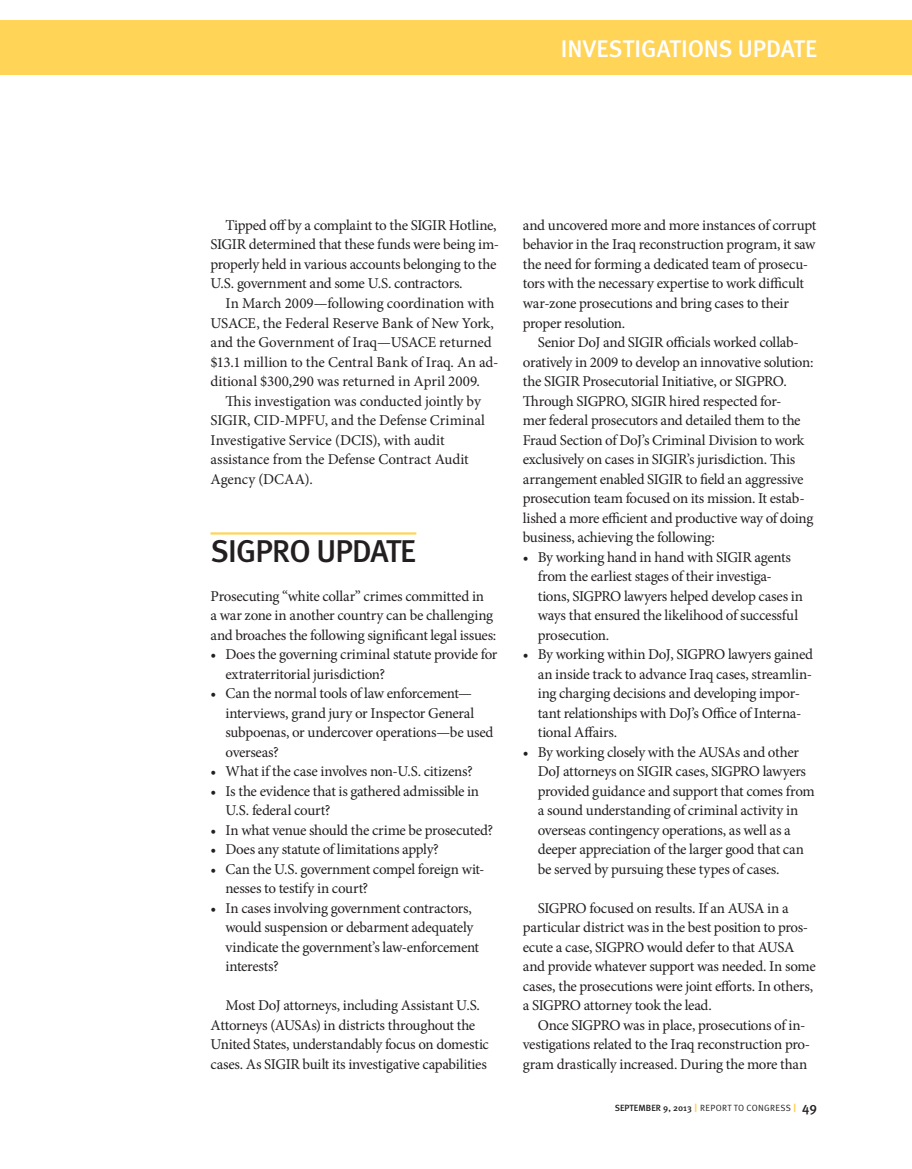
<style>
.page{position:relative;width:912px;height:1169px;background:#fff}
.page>*{position:absolute;margin:0;border:0;box-sizing:border-box;transform-origin:0 0}
.t1{font:500 31.5px "Meta";letter-spacing:-.025em;color:#231f20}
.t2{font:500 24px "Meta";letter-spacing:-.005em;color:#fff}
.t3{font:15px/19.5px "Minion Pro";letter-spacing:-.02em;color:#231f20}
.t4{font:9px "Meta Normal";letter-spacing:.04em;color:#231f20}
.s1{font-family:"Meta";font-weight:500}
.s2{font-family:"Meta";font-weight:500;font-size:12px;color:#ffd457}
.s3{font-family:"Meta";font-weight:500;font-size:13.5px}
</style>
<div class="page">
<div style="left:0;top:21px;width:912px;height:54px;background:#ffd457"></div>
<hr style="left:211px;top:532px;width:205px;height:2px;background:#ffd457">
<h2 class="t2" style="left:561px;top:40px;width:258px">INVESTIGATIONS UPDATE</h2>
<p class="t3" style="left:211px;top:217px;width:290px;text-indent:15px">Tipped off by a complaint to the SIGIR Hotline, SIGIR determined that these funds were being im&shy;properly held in various accounts belonging to the U.S. government and some U.S. contractors.</p>
<p class="t3" style="left:211px;top:295px;width:290px;text-indent:15px">In March 2009—following coordination with USACE, the Federal Reserve Bank of New York, and the Government of Iraq—USACE returned $13.1 million to the Central Bank of Iraq. An ad&shy;ditional $300,290 was returned in April 2009.</p>
<p class="t3" style="left:211px;top:392px;width:276px;text-indent:15px">This investigation was conducted jointly by SIGIR, CID-MPFU, and the Defense Criminal Investigative Service (DCIS), with audit assistance from the Defense Contract Audit Agency (DCAA).</p>
<h1 class="t1" style="left:211px;top:539px;width:207px">SIGPRO UPDATE</h1>
<p class="t3" style="left:211px;top:587px;width:287px">Prosecuting “white collar” crimes committed in<br>a war zone in another country can be challenging and broaches the following significant legal issues:</p>
<p class="t3" style="left:226px;top:646px;width:274px;text-indent:-15px">• Does the governing criminal statute provide for extraterritorial jurisdiction?</p>
<p class="t3" style="left:226px;top:685px;width:269px;text-indent:-15px">• Can the normal tools of law enforcement— interviews, grand jury or Inspector General subpoenas, or undercover operations—be used overseas?</p>
<p class="t3" style="left:211px;top:763px;width:264px">• What if the case involves non-U.S. citizens?</p>
<p class="t3" style="left:226px;top:782px;width:255px;text-indent:-15px">• Is the evidence that is gathered admissible in<br>U.S. federal court?</p>
<p class="t3" style="left:211px;top:821px;width:284px">• In what venue should the crime be prosecuted?</p>
<p class="t3" style="left:211px;top:841px;width:230px">• Does any statute of limitations apply?</p>
<p class="t3" style="left:226px;top:860px;width:261px;text-indent:-15px">• Can the U.S. government compel foreign wit&shy;nesses to testify in court?</p>
<p class="t3" style="left:226px;top:899px;width:255px;text-indent:-15px">• In cases involving government contractors, would suspension or debarment adequately vindicate the government’s law-enforcement interests?</p>
<p class="t3" style="left:211px;top:997px;width:280px;text-indent:15px">Most DoJ attorneys, including Assistant U.S.<br>Attorneys (AUSAs) in districts throughout the United States, understandably focus on domestic cases. As SIGIR built its investigative capabilities</p>
<p class="t3" style="left:523px;top:217px;width:295px">and uncovered more and more instances of corrupt behavior in the Iraq reconstruction program, it saw the need for forming a dedicated team of prosecu&shy;tors with the necessary expertise to work difficult war-zone prosecutions and bring cases to their proper resolution.</p>
<p class="t3" style="left:523px;top:334px;width:292px;text-indent:15px">Senior DoJ and SIGIR officials worked collab&shy;oratively in 2009 to develop an innovative solution: the SIGIR Prosecutorial Initiative, or SIGPRO.<br>Through SIGPRO, SIGIR hired respected for-<br>mer federal prosecutors and detailed them to the Fraud Section of DoJ’s Criminal Division to work exclusively on cases in SIGIR’s jurisdiction. This arrangement enabled SIGIR to field an aggressive prosecution team focused on its mission. It estab&shy;lished a more efficient and productive way of doing business, achieving the following:</p>
<p class="t3" style="left:538px;top:548px;width:267px;text-indent:-15px">• By working hand in hand with SIGIR agents from the earliest stages of their investiga&shy;tions, SIGPRO lawyers helped develop cases in ways that ensured the likelihood of successful prosecution.</p>
<p class="t3" style="left:538px;top:646px;width:277px;text-indent:-15px">• By working within DoJ, SIGPRO lawyers gained an inside track to advance Iraq cases, streamlin&shy;ing charging decisions and developing impor&shy;tant relationships with DoJ’s Office of Interna&shy;tional Affairs.</p>
<p class="t3" style="left:538px;top:743px;width:278px;text-indent:-15px">• By working closely with the AUSAs and other DoJ attorneys on SIGIR cases, SIGPRO lawyers provided guidance and support that comes from a sound understanding of criminal activity in overseas contingency operations, as well as a deeper appreciation of the larger good that can be served by pursuing these types of cases.</p>
<p class="t3" style="left:523px;top:899px;width:294px;text-indent:15px">SIGPRO focused on results. If an AUSA in a particular district was in the best position to pros&shy;ecute a case, SIGPRO would defer to that AUSA and provide whatever support was needed. In some cases, the prosecutions were joint efforts. In others, a SIGPRO attorney took the lead.</p>
<p class="t3" style="left:523px;top:1016px;width:289px;text-indent:15px">Once SIGPRO was in place, prosecutions of in&shy;vestigations related to the Iraq reconstruction pro&shy;gram drastically increased. During the more than</p>
<p class="t4" style="left:615px;top:1105px;width:204px"><span class="s1">SEPTEMBER 9, 2013</span> <span class="s2">I</span> REPORT TO CONGRESS <span class="s2">I</span> <span class="s3">49</span></p>
</div>
